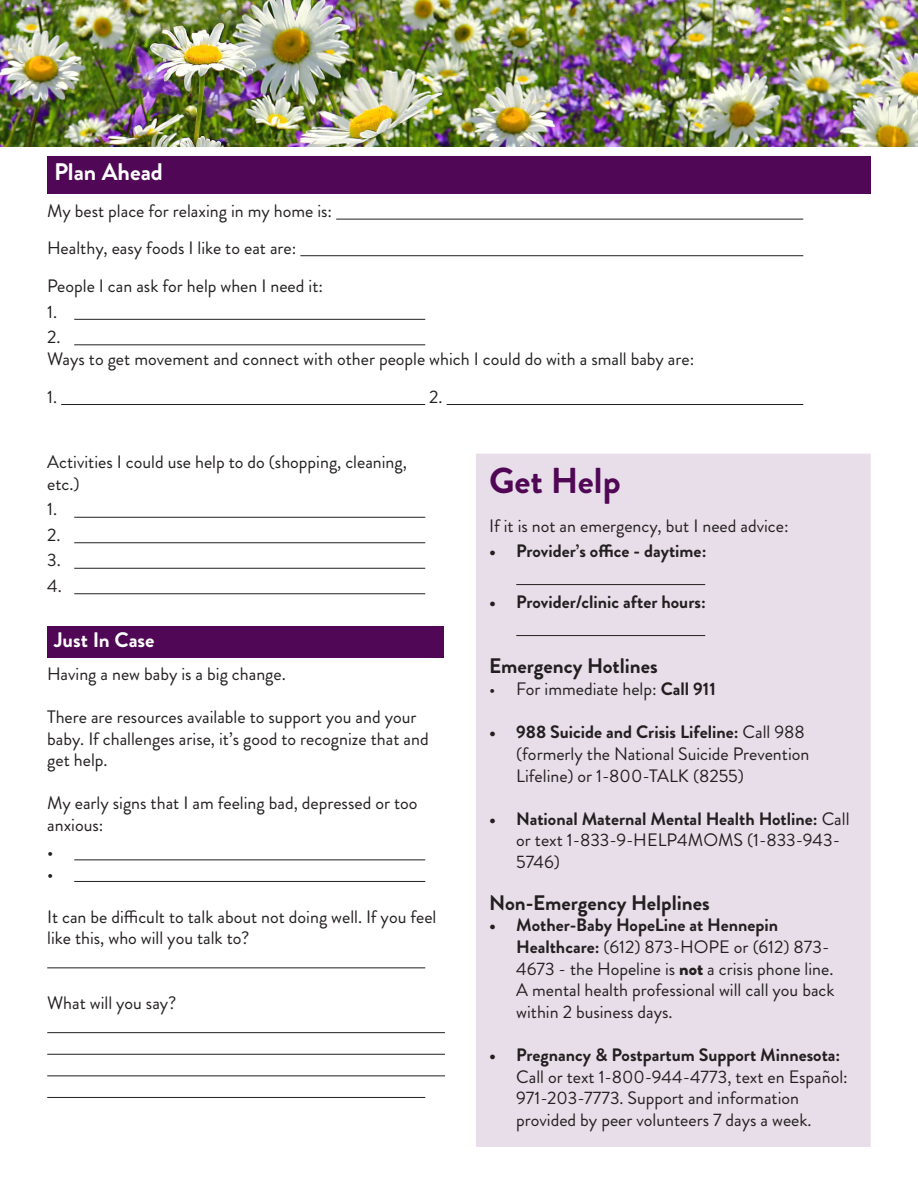
<style>
.page{position:relative;width:918px;height:1188px;background:#fff}
.page>*{position:absolute;margin:0;border:0;box-sizing:border-box;transform-origin:0 0}
.t1{font:700 36px "Brandon Grotesque";color:#500755}
.t2{font:700 24px "Brandon Grotesque";color:#fff}
.t3{font:700 21px "Brandon Grotesque";color:#231f20}
.t4{font:700 21px "Brandon Grotesque";color:#fff}
.t5{font:18px/21.6px "Brandon Grotesque";color:#231f20}
.t6{font:700 18px/21.6px "Brandon Grotesque";color:#231f20}
.s1{font-weight:700}
.s2{font-weight:400}
.s3{font-weight:900}
</style>
<div class="page">
<hr style="left:336px;top:219px;width:467px;height:1px;background:#231f20">
<hr style="left:300px;top:255px;width:503px;height:1px;background:#231f20">
<hr style="left:74px;top:319px;width:351px;height:1px;background:#231f20">
<hr style="left:74px;top:344px;width:351px;height:1px;background:#231f20">
<hr style="left:61px;top:404px;width:364px;height:1px;background:#231f20">
<hr style="left:447px;top:404px;width:356px;height:1px;background:#231f20">
<div style="left:47px;top:156px;width:824px;height:38px;background:#500755"></div>
<div style="left:47px;top:626px;width:397px;height:32px;background:#500755"></div>
<hr style="left:74px;top:859px;width:351px;height:1px;background:#231f20">
<hr style="left:74px;top:881px;width:351px;height:1px;background:#231f20">
<hr style="left:47px;top:967px;width:378px;height:1px;background:#231f20">
<hr style="left:47px;top:1032px;width:398px;height:1px;background:#231f20">
<hr style="left:47px;top:1054px;width:398px;height:1px;background:#231f20">
<hr style="left:47px;top:1075px;width:398px;height:1px;background:#231f20">
<hr style="left:47px;top:1097px;width:378px;height:1px;background:#231f20">
<div style="left:476px;top:454px;width:395px;height:693px;background:#e8dee9"></div>
<img style="left:0;top:0;width:918px;height:147px">
<hr style="left:516px;top:584px;width:189px;height:1px;background:#231f20">
<hr style="left:516px;top:635px;width:189px;height:1px;background:#231f20">
<hr style="left:74px;top:517px;width:351px;height:1px;background:#231f20">
<hr style="left:74px;top:542px;width:351px;height:1px;background:#231f20">
<hr style="left:74px;top:568px;width:351px;height:1px;background:#231f20">
<hr style="left:74px;top:593px;width:351px;height:1px;background:#231f20">
<h2 class="t2" style="left:54px;top:155px;width:110px">Plan Ahead</h2>
<p class="t5" style="left:47px;top:201px;width:286px">My best place for relaxing in my home is:</p>
<p class="t5" style="left:47px;top:237px;width:251px">Healthy, easy foods I like to eat are:</p>
<p class="t5" style="left:47px;top:273px;width:277px;line-height:25.5px">People I can ask for help when I need it:<br>1.<br>2.</p>
<p class="t5" style="left:47px;top:340px;width:649px;line-height:38.1px">Ways to get movement and connect with other people which I could do with a small baby are:<br>1.</p>
<p class="t5" style="left:429px;top:386px;width:15px">2.</p>
<p class="t5" style="left:47px;top:452px;width:361px">Activities I could use help to do (shopping, cleaning, etc.)</p>
<p class="t5" style="left:47px;top:497px;width:16px;line-height:25.5px">1.<br>2.<br>3.<br>4.</p>
<h2 class="t4" style="left:54px;top:625px;width:102px">Just In Case</h2>
<p class="t5" style="left:47px;top:663px;width:240px">Having a new baby is a big change.</p>
<p class="t5" style="left:47px;top:706px;width:383px">There are resources available to support you and your baby. If challenges arise, it’s good to recognize that and get help.</p>
<p class="t5" style="left:47px;top:793px;width:372px">My early signs that I am feeling bad, depressed or too anxious:</p>
<p class="t5" style="left:47px;top:841px;width:8px">• •</p>
<p class="t5" style="left:47px;top:906px;width:391px">It can be difficult to talk about not doing well. If you feel like this, who will you talk to?</p>
<p class="t5" style="left:47px;top:993px;width:131px">What will you say?</p>
<h2 class="t1" style="left:489px;top:456px;width:133px">Get Help</h2>
<p class="t5" style="left:489px;top:515px;width:301px">If it is not an emergency, but I need advice:</p>
<p class="t6" style="left:489px;top:541px;width:219px">• Provider’s office - daytime:</p>
<p class="t6" style="left:489px;top:592px;width:218px">• Provider/clinic after hours:</p>
<h3 class="t3" style="left:489px;top:651px;width:170px">Emergency Hotlines</h3>
<p class="t5" style="left:489px;top:679px;width:228px">• For immediate help: <span class="s1">Call 911</span></p>
<p class="t5" style="left:516px;top:722px;width:295px;text-indent:-27px"><span class="s1">• 988 Suicide and Crisis Lifeline:</span> Call 988 (formerly the National Suicide Prevention<br>Lifeline) or 1-800-TALK (8255)</p>
<p class="t5" style="left:516px;top:808px;width:335px;text-indent:-27px"><span class="s1">• National Maternal Mental Health Hotline:</span> Call or text 1-833-9-HELP4MOMS (1-833-943-<br>5746)</p>
<h3 class="t3" style="left:489px;top:888px;width:222px">Non-Emergency Helplines</h3>
<p class="t6" style="left:516px;top:915px;width:315px;text-indent:-27px">• Mother-Baby HopeLine at Hennepin<br>Healthcare: <span class="s2">(612) 873-HOPE or (612) 873-</span></p>
<p class="t5" style="left:516px;top:958px;width:319px">4673 - the Hopeline is <span class="s3">not</span> a crisis phone line.</p>
<p class="t5" style="left:516px;top:979px;width:320px">A mental health professional will call you back</p>
<p class="t5" style="left:516px;top:1001px;width:158px">within 2 business days.</p>
<p class="t5" style="left:516px;top:1044px;width:333px;text-indent:-27px"><span class="s1">• Pregnancy &amp; Postpartum Support Minnesota:<br></span>Call or text 1-800-944-4773, text en Español:<br>971-203-7773. Support and information provided by peer volunteers 7 days a week.</p>
</div>
